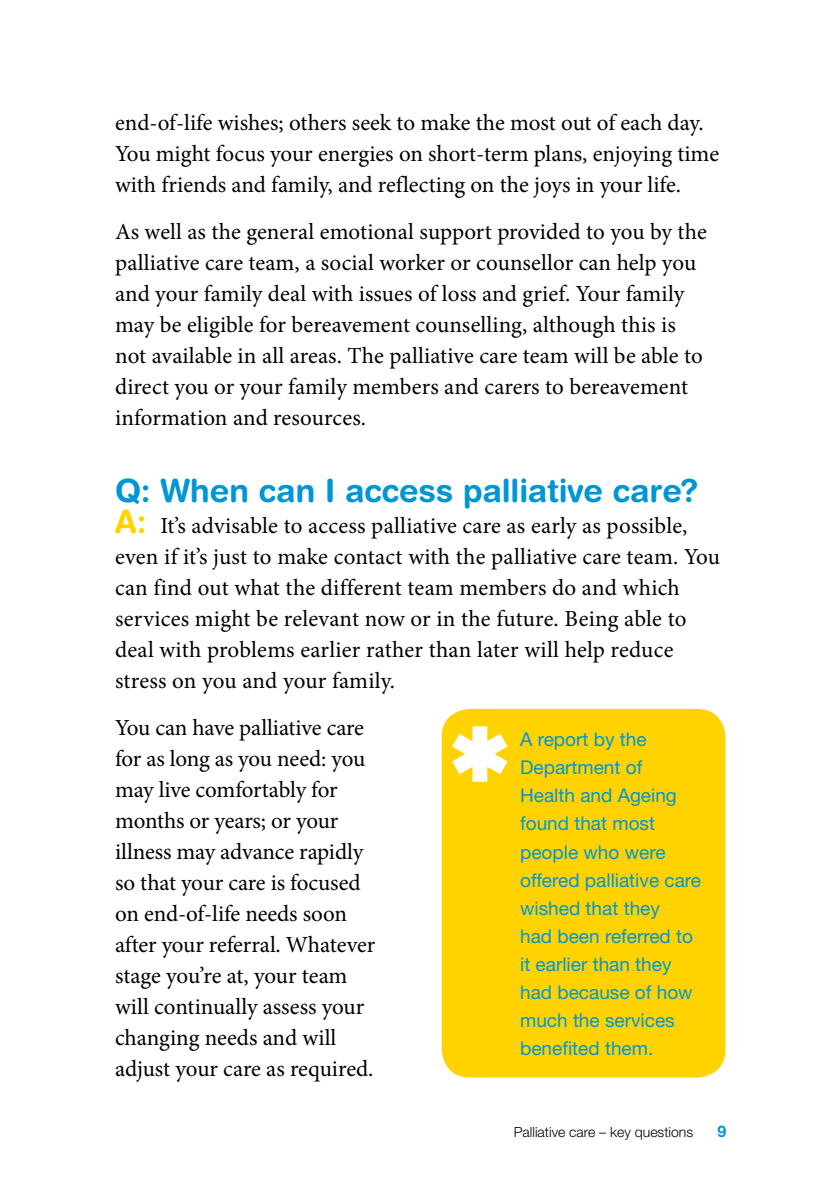
<style>
.page{position:relative;width:840px;height:1191px;background:#fff}
.page>*{position:absolute;margin:0;border:0;box-sizing:border-box;transform-origin:0 0}
.t1{font:700 32px "Helvetica Rounded LT Std";color:#0096d6}
.t2{font:23px/31px "Minion Pro";color:#000}
.t3{font:19px/28px "Helvetica Neue LT Std";color:#0096d6}
.t4{font:700 16px "Helvetica Neue LT Std";color:#0096d6}
.t5{font:300 14px "Helvetica Neue LT Std";color:#000}
.s1{font-family:"Helvetica Rounded LT Std";font-weight:700;font-size:32px;color:#ffd200}
</style>
<div class="page">
<div style="left:441px;top:709px;width:284px;height:368px;background:#ffd200;border-radius:28px"></div>
<svg style="left:452px;top:726px;width:55px;height:55px"></svg>
<p class="t2" style="left:115px;top:107px;width:605px">end-of-life wishes; others seek to make the most out of each day.<br>You might focus your energies on short-term plans, enjoying time with friends and family, and reflecting on the joys in your life.</p>
<p class="t2" style="left:115px;top:216px;width:593px">As well as the general emotional support provided to you by the palliative care team, a social worker or counsellor can help you and your family deal with issues of loss and grief. Your family may be eligible for bereavement counselling, although this is not available in all areas. The palliative care team will be able to direct you or your family members and carers to bereavement information and resources.</p>
<p class="t1" style="left:115px;top:471px;width:584px">Q: When can I access palliative care?</p>
<p class="t2" style="left:115px;top:510px;width:606px"><span class="s1">A:</span> It’s advisable to access palliative care as early as possible, even if it’s just to make contact with the palliative care team. You can find out what the different team members do and which services might be relevant now or in the future. Being able to deal with problems earlier rather than later will help reduce stress on you and your family.</p>
<p class="t2" style="left:115px;top:712px;width:262px">You can have palliative care for as long as you need: you may live comfortably for months or years; or your illness may advance rapidly so that your care is focused on end-of-life needs soon after your referral. Whatever stage you’re at, your team will continually assess your changing needs and will adjust your care as required.</p>
<p class="t3" style="left:520px;top:725px;width:182px">A report by the<br>Department of<br>Health and Ageing found that most people who were offered palliative care wished that they<br>had been referred to it earlier than they had because of how much the services benefited them.</p>
<p class="t5" style="left:513px;top:1123px;width:181px">Palliative care – key questions</p>
<p class="t4" style="left:717px;top:1121px;width:10px">9</p>
</div>
